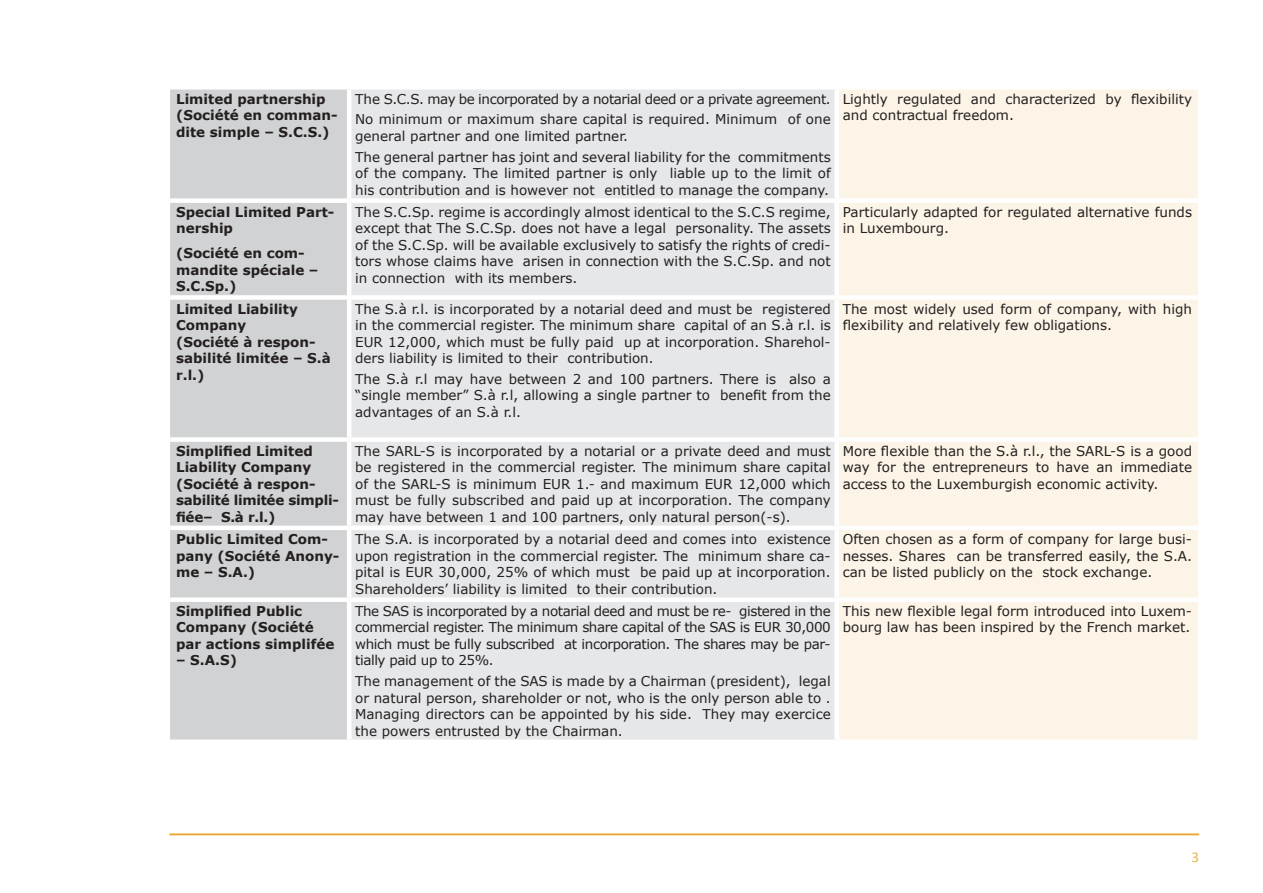
<style>
.page{position:relative;width:1263px;height:893px;background:#fff}
.page>*{position:absolute;margin:0;border:0;box-sizing:border-box;transform-origin:0 0}
.t1{font:15px "Calibri";color:#e8b848}
.t2{font:13.5px/16.5px "Verdana";color:#231f20;text-align:justify}
.t3{font:700 13.5px/16.5px "Verdana";color:#231f20}
</style>
<div class="page">
<hr style="left:169px;top:833px;width:1030px;height:2px;background:#e9a52c">
<div style="left:170px;top:90px;width:177px;height:649px;background:#d1d2d4"></div>
<div style="left:351px;top:90px;width:483px;height:649px;background:#e6e7e9"></div>
<div style="left:839px;top:90px;width:359px;height:649px;background:#fcf4e6"></div>
<div style="left:170px;top:198px;width:179px;height:5px;background:#fff"></div>
<div style="left:349px;top:198px;width:488px;height:5px;background:#fff"></div>
<div style="left:837px;top:198px;width:361px;height:5px;background:#fff"></div>
<div style="left:170px;top:295px;width:179px;height:5px;background:#fff"></div>
<div style="left:349px;top:295px;width:488px;height:5px;background:#fff"></div>
<div style="left:837px;top:295px;width:361px;height:5px;background:#fff"></div>
<div style="left:170px;top:437px;width:179px;height:5px;background:#fff"></div>
<div style="left:349px;top:437px;width:488px;height:5px;background:#fff"></div>
<div style="left:837px;top:437px;width:361px;height:5px;background:#fff"></div>
<hr style="left:170px;top:526px;width:179px;height:4px;background:#fff">
<hr style="left:349px;top:526px;width:488px;height:4px;background:#fff">
<hr style="left:837px;top:526px;width:361px;height:4px;background:#fff">
<div style="left:170px;top:597px;width:179px;height:5px;background:#fff"></div>
<div style="left:349px;top:597px;width:488px;height:5px;background:#fff"></div>
<div style="left:837px;top:597px;width:361px;height:5px;background:#fff"></div>
<p class="t3" style="left:176px;top:90px;width:163px">Limited partnership (Société en comman&shy;dite simple – S.C.S.)</p>
<p class="t2" style="left:355px;top:88px;width:477px;line-height:20.7px">The S.C.S. may be incorporated by a notarial deed or a private agreement.<br>No minimum or maximum share capital is required. Minimum of one</p>
<p class="t2" style="left:355px;top:125px;width:477px;line-height:20.7px">general partner and one limited partner.<br>The general partner has joint and several liability for the commitments</p>
<p class="t2" style="left:355px;top:165px;width:477px">of the company. The limited partner is only liable up to the limit of his contribution and is however not entitled to manage the company.</p>
<p class="t2" style="left:843px;top:90px;width:351px">Lightly regulated and characterized by flexibility and contractual freedom.</p>
<p class="t3" style="left:176px;top:203px;width:160px">Special Limited Part&shy;nership</p>
<p class="t3" style="left:176px;top:245px;width:144px">(Société en com&shy;mandite spéciale –<br>S.C.Sp.)</p>
<p class="t2" style="left:355px;top:204px;width:477px">The S.C.Sp. regime is accordingly almost identical to the S.C.S regime, except that The S.C.Sp. does not have a legal personality. The assets of the S.C.Sp. will be available exclusively to satisfy the rights of credi&shy;tors whose claims have arisen in connection with the S.C.Sp. and not in connection with its members.</p>
<p class="t2" style="left:843px;top:204px;width:351px">Particularly adapted for regulated alternative funds in Luxembourg.</p>
<p class="t3" style="left:176px;top:300px;width:156px">Limited Liability<br>Company<br>(Société à respon&shy;sabilité limitée – S.à r.l.)</p>
<p class="t2" style="left:355px;top:300px;width:477px">The S.à r.l. is incorporated by a notarial deed and must be registered in the commercial register. The minimum share capital of an S.à r.l. is EUR 12,000, which must be fully paid up at incorporation. Sharehol&shy;ders liability is limited to their contribution.</p>
<p class="t2" style="left:355px;top:371px;width:477px">The S.à r.l may have between 2 and 100 partners. There is also a “single member” S.à r.l, allowing a single partner to benefit from the advantages of an S.à r.l.</p>
<p class="t2" style="left:843px;top:300px;width:351px">The most widely used form of company, with high flexibility and relatively few obligations.</p>
<p class="t3" style="left:176px;top:442px;width:164px">Simplified Limited<br>Liability Company (Société à respon&shy;sabilité limitée simpli&shy;fiée– S.à r.l.)</p>
<p class="t2" style="left:355px;top:442px;width:477px">The SARL-S is incorporated by a notarial or a private deed and must be registered in the commercial register. The minimum share capital of the SARL-S is minimum EUR 1.- and maximum EUR 12,000 which must be fully subscribed and paid up at incorporation. The company may have between 1 and 100 partners, only natural person(-s).</p>
<p class="t2" style="left:843px;top:442px;width:351px">More flexible than the S.à r.l., the SARL-S is a good way for the entrepreneurs to have an immediate access to the Luxemburgish economic activity.</p>
<p class="t3" style="left:176px;top:531px;width:165px">Public Limited Com&shy;pany (Société Anony&shy;me – S.A.)</p>
<p class="t2" style="left:355px;top:531px;width:477px">The S.A. is incorporated by a notarial deed and comes into existence upon registration in the commercial register. The minimum share ca&shy;pital is EUR 30,000, 25% of which must be paid up at incorporation.<br>Shareholders’ liability is limited to their contribution.</p>
<p class="t2" style="left:843px;top:531px;width:351px">Often chosen as a form of company for large busi&shy;nesses. Shares can be transferred easily, the S.A. can be listed publicly on the stock exchange.</p>
<p class="t3" style="left:176px;top:602px;width:160px">Simplified Public<br>Company (Société par actions simplifée</p>
<p class="t3" style="left:176px;top:652px;width:62px">– S.A.S)</p>
<p class="t2" style="left:843px;top:603px;width:351px">This new flexible legal form introduced into Luxem&shy;bourg law has been inspired by the French market.</p>
<p class="t2" style="left:355px;top:603px;width:477px">The SAS is incorporated by a notarial deed and must be re- gistered in the commercial register. The minimum share capital of the SAS is EUR 30,000 which must be fully subscribed at incorporation. The shares may be par&shy;tially paid up to 25%.</p>
<p class="t2" style="left:355px;top:673px;width:477px">The management of the SAS is made by a Chairman (president), legal or natural person, shareholder or not, who is the only person able to .<br>Managing directors can be appointed by his side. They may exercice the powers entrusted by the Chairman.</p>
<p class="t1" style="left:1191px;top:846px;width:9px">3</p>
</div>
